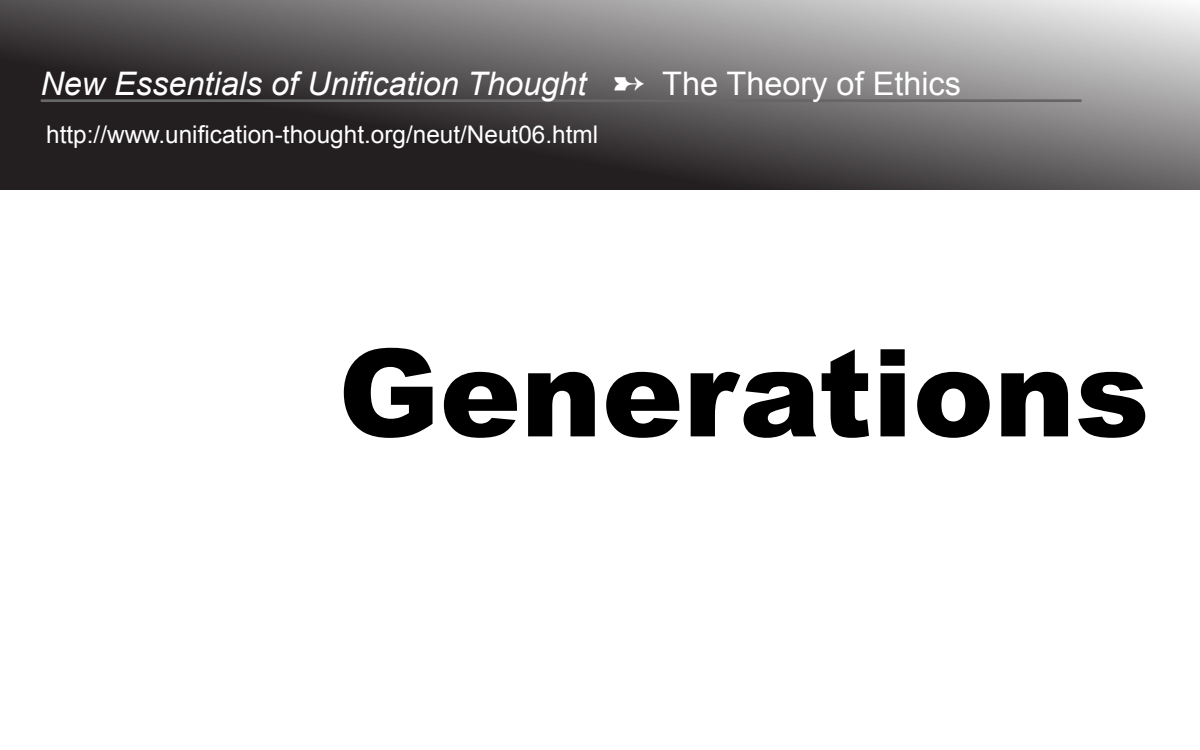
<style>
.page{position:relative;width:1200px;height:750px;background:#fff}
.page>*{position:absolute;margin:0;border:0;box-sizing:border-box;transform-origin:0 0}
.t1{font:italic 32.5px "Arial";color:#fff}
.t2{font:32.5px "Arial";color:#fff}
.t3{font:24.38px "Arial";color:#fff}
</style>
<div class="page">
<svg style="left:0;top:0;width:1200px;height:189px;background:#636061"></svg>
<hr style="left:41px;top:99px;width:1041px;height:3px;background:#666">
<svg style="left:344px;top:348px;width:89px;height:90px"></svg>
<svg style="left:444px;top:372px;width:73px;height:66px"></svg>
<svg style="left:528px;top:372px;width:67px;height:64px"></svg>
<svg style="left:606px;top:372px;width:73px;height:66px"></svg>
<svg style="left:691px;top:372px;width:125px;height:66px"></svg>
<svg style="left:822px;top:349px;width:47px;height:89px"></svg>
<svg style="left:881px;top:349px;width:24px;height:87px;background:#191919"></svg>
<svg style="left:917px;top:372px;width:73px;height:66px"></svg>
<svg style="left:1001px;top:372px;width:67px;height:64px"></svg>
<svg style="left:1078px;top:372px;width:67px;height:66px"></svg>
<svg style="left:604px;top:77px;width:40px;height:19px"></svg>
<h1 class="t1" style="left:40px;top:66px;width:548px">New Essentials of Unification Thought</h1>
<h1 class="t2" style="left:662px;top:66px;width:300px">The Theory of Ethics</h1>
<p class="t3" style="left:46px;top:121px;width:553px">http://www.unification--thought.org/neut/Neut06.html</p>
</div>
